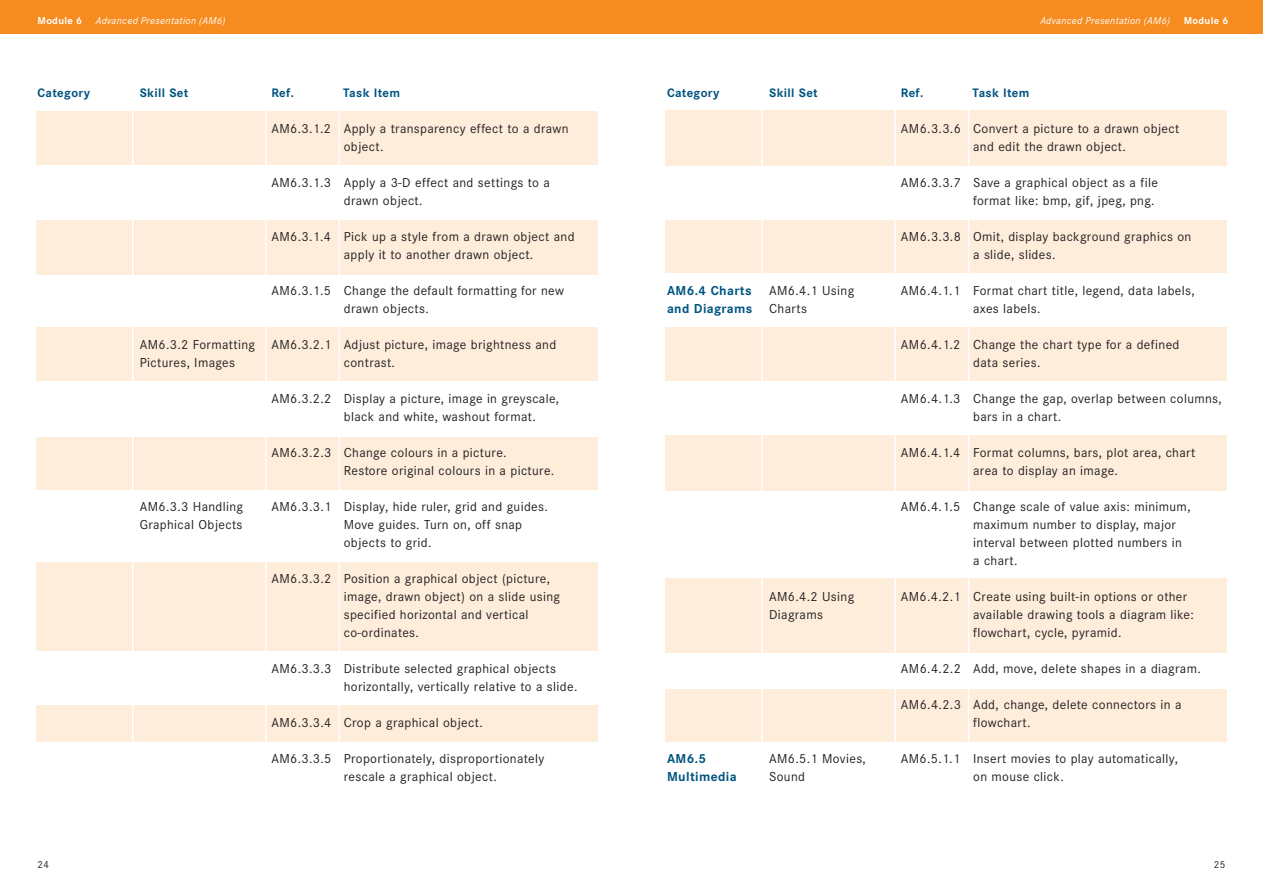
<style>
.page{position:relative;width:1263px;height:893px;background:#fff}
.page>*{position:absolute;margin:0;border:0;box-sizing:border-box;transform-origin:0 0}
.t1{font:13.5px/18px "Corporate S";letter-spacing:.025em;color:#231f20}
.t2{font:700 13.5px "Corporate S";letter-spacing:.03em;color:#005480}
.t3{font:700 12.75px "Corporate S";letter-spacing:.03em;color:#005480}
.t4{font:italic 10.5px "Corporate S";letter-spacing:.025em;color:#fff}
.t5{font:700 10.5px "Corporate S";letter-spacing:.03em;color:#fff}
.t6{font:10.5px "Corporate S";color:#231f20}
.s1{font-weight:400;color:#231f20}
</style>
<div class="page">
<div style="left:631px;top:0;width:632px;height:34px;background:#f68b1f"></div>
<div style="left:0;top:0;width:631px;height:34px;background:#f68b1f"></div>
<div style="left:36px;top:111px;width:561px;height:54px;background:#feeddb"></div>
<div style="left:36px;top:220px;width:561px;height:54px;background:#feeddb"></div>
<div style="left:36px;top:562px;width:561px;height:89px;background:#feeddb"></div>
<div style="left:36px;top:705px;width:561px;height:37px;background:#feeddb"></div>
<div style="left:36px;top:437px;width:561px;height:53px;background:#feeddb"></div>
<div style="left:36px;top:327px;width:561px;height:54px;background:#feeddb"></div>
<hr style="left:265px;top:86px;width:1px;height:743px;background:#fff">
<hr style="left:338px;top:99px;width:2px;height:761px;background:#fff">
<hr style="left:132px;top:106px;width:1px;height:735px;background:#fff">
<div style="left:665px;top:111px;width:562px;height:55px;background:#feeddb"></div>
<div style="left:665px;top:220px;width:562px;height:52px;background:#feeddb"></div>
<div style="left:665px;top:690px;width:562px;height:52px;background:#feeddb"></div>
<div style="left:665px;top:327px;width:562px;height:54px;background:#feeddb"></div>
<div style="left:665px;top:436px;width:562px;height:55px;background:#feeddb"></div>
<div style="left:665px;top:578px;width:562px;height:75px;background:#feeddb"></div>
<hr style="left:894px;top:86px;width:2px;height:767px;background:#fff">
<hr style="left:968px;top:99px;width:1px;height:760px;background:#fff">
<hr style="left:761px;top:106px;width:2px;height:753px;background:#fff">
<p class="t5" style="left:38px;top:17px;width:46px">Module 6</p>
<p class="t4" style="left:96px;top:17px;width:131px">Advanced Presentation (AM6)</p>
<p class="t3" style="left:38px;top:88px;width:54px">Category</p>
<p class="t3" style="left:140px;top:88px;width:50px">Skill Set</p>
<p class="t3" style="left:271px;top:88px;width:24px">Ref.</p>
<p class="t3" style="left:343px;top:88px;width:58px">Task Item</p>
<p class="t1" style="left:344px;top:121px;width:226px;text-indent:-72px">AM6.3.1.2 Apply a transparency effect to a drawn object.</p>
<p class="t1" style="left:344px;top:175px;width:208px;text-indent:-72px">AM6.3.1.3 Apply a 3-D effect and settings to a drawn object.</p>
<p class="t1" style="left:344px;top:229px;width:232px;text-indent:-72px">AM6.3.1.4 Pick up a style from a drawn object and apply it to another drawn object.</p>
<p class="t1" style="left:344px;top:283px;width:222px;text-indent:-72px">AM6.3.1.5 Change the default formatting for new drawn objects.</p>
<p class="t1" style="left:140px;top:337px;width:418px">AM6.3.2 Formatting AM6.3.2.1 Adjust picture, image brightness and<br>Pictures, Images</p>
<p class="t1" style="left:344px;top:355px;width:53px">contrast.</p>
<p class="t1" style="left:344px;top:391px;width:217px;text-indent:-72px">AM6.3.2.2 Display a picture, image in greyscale, black and white, washout format.</p>
<p class="t1" style="left:344px;top:445px;width:212px;text-indent:-72px">AM6.3.2.3 Change colours in a picture.<br>Restore original colours in a picture.</p>
<p class="t6" style="left:38px;top:861px;width:13px">24</p>
<p class="t1" style="left:140px;top:499px;width:105px">AM6.3.3 Handling</p>
<p class="t1" style="left:271px;top:499px;width:278px">AM6.3.3.1 Display, hide ruler, grid and guides.</p>
<p class="t1" style="left:140px;top:517px;width:104px">Graphical Objects</p>
<p class="t1" style="left:344px;top:517px;width:180px">Move guides. Turn on, off snap objects to grid.</p>
<p class="t1" style="left:344px;top:571px;width:218px;text-indent:-72px">AM6.3.3.2 Position a graphical object (picture, image, drawn object) on a slide using specified horizontal and vertical co-ordinates.</p>
<p class="t1" style="left:344px;top:661px;width:235px;text-indent:-72px">AM6.3.3.3 Distribute selected graphical objects horizontally, vertically relative to a slide.</p>
<p class="t1" style="left:271px;top:715px;width:213px">AM6.3.3.4 Crop a graphical object.</p>
<p class="t1" style="left:344px;top:751px;width:202px;text-indent:-72px">AM6.3.3.5 Proportionately, disproportionately rescale a graphical object.</p>
<p class="t4" style="left:1040px;top:17px;width:131px">Advanced Presentation (AM6)</p>
<p class="t5" style="left:1184px;top:17px;width:46px">Module 6</p>
<p class="t3" style="left:667px;top:88px;width:54px">Category</p>
<p class="t3" style="left:769px;top:88px;width:50px">Skill Set</p>
<p class="t3" style="left:901px;top:88px;width:24px">Ref.</p>
<p class="t3" style="left:973px;top:88px;width:58px">Task Item</p>
<p class="t1" style="left:973px;top:121px;width:208px;text-indent:-72px">AM6.3.3.6 Convert a picture to a drawn object and edit the drawn object.</p>
<p class="t1" style="left:901px;top:175px;width:259px;text-align:right">AM6.3.3.7 Save a graphical object as a file format like: bmp, gif, jpeg, png.</p>
<p class="t1" style="left:973px;top:229px;width:220px;text-indent:-72px">AM6.3.3.8 Omit, display background graphics on a slide, slides.</p>
<p class="t2" style="left:667px;top:285px;width:86px">AM6.4 Charts</p>
<p class="t1" style="left:769px;top:283px;width:87px">AM6.4.1 Using</p>
<p class="t1" style="left:901px;top:283px;width:295px">AM6.4.1.1 Format chart title, legend, data labels,</p>
<p class="t2" style="left:667px;top:303px;width:141px">and Diagrams <span class="s1">Charts</span></p>
<p class="t1" style="left:973px;top:301px;width:69px">axes labels.</p>
<p class="t1" style="left:973px;top:337px;width:208px;text-indent:-72px">AM6.4.1.2 Change the chart type for a defined data series.</p>
<p class="t1" style="left:973px;top:391px;width:250px;text-indent:-72px">AM6.4.1.3 Change the gap, overlap between columns, bars in a chart.</p>
<p class="t1" style="left:901px;top:445px;width:296px;text-align:center">AM6.4.1.4 Format columns, bars, plot area, chart area to display an image.</p>
<p class="t1" style="left:973px;top:499px;width:219px;text-indent:-72px">AM6.4.1.5 Change scale of value axis: minimum, maximum number to display, major interval between plotted numbers in a chart.</p>
<p class="t1" style="left:769px;top:589px;width:87px">AM6.4.2 Using</p>
<p class="t1" style="left:901px;top:589px;width:288px">AM6.4.2.1 Create using built-in options or other</p>
<p class="t1" style="left:769px;top:607px;width:55px">Diagrams</p>
<p class="t1" style="left:973px;top:607px;width:222px">available drawing tools a diagram like: flowchart, cycle, pyramid.</p>
<p class="t1" style="left:901px;top:661px;width:301px">AM6.4.2.2 Add, move, delete shapes in a diagram.</p>
<p class="t1" style="left:973px;top:697px;width:210px;text-indent:-72px">AM6.4.2.3 Add, change, delete connectors in a flowchart.</p>
<p class="t2" style="left:667px;top:753px;width:41px">AM6.5</p>
<p class="t1" style="left:769px;top:751px;width:98px">AM6.5.1 Movies,</p>
<p class="t1" style="left:901px;top:751px;width:279px">AM6.5.1.1 Insert movies to play automatically,</p>
<p class="t2" style="left:667px;top:771px;width:71px">Multimedia</p>
<p class="t1" style="left:769px;top:769px;width:37px">Sound</p>
<p class="t1" style="left:973px;top:769px;width:92px">on mouse click.</p>
<p class="t6" style="left:1214px;top:861px;width:13px">25</p>
</div>
